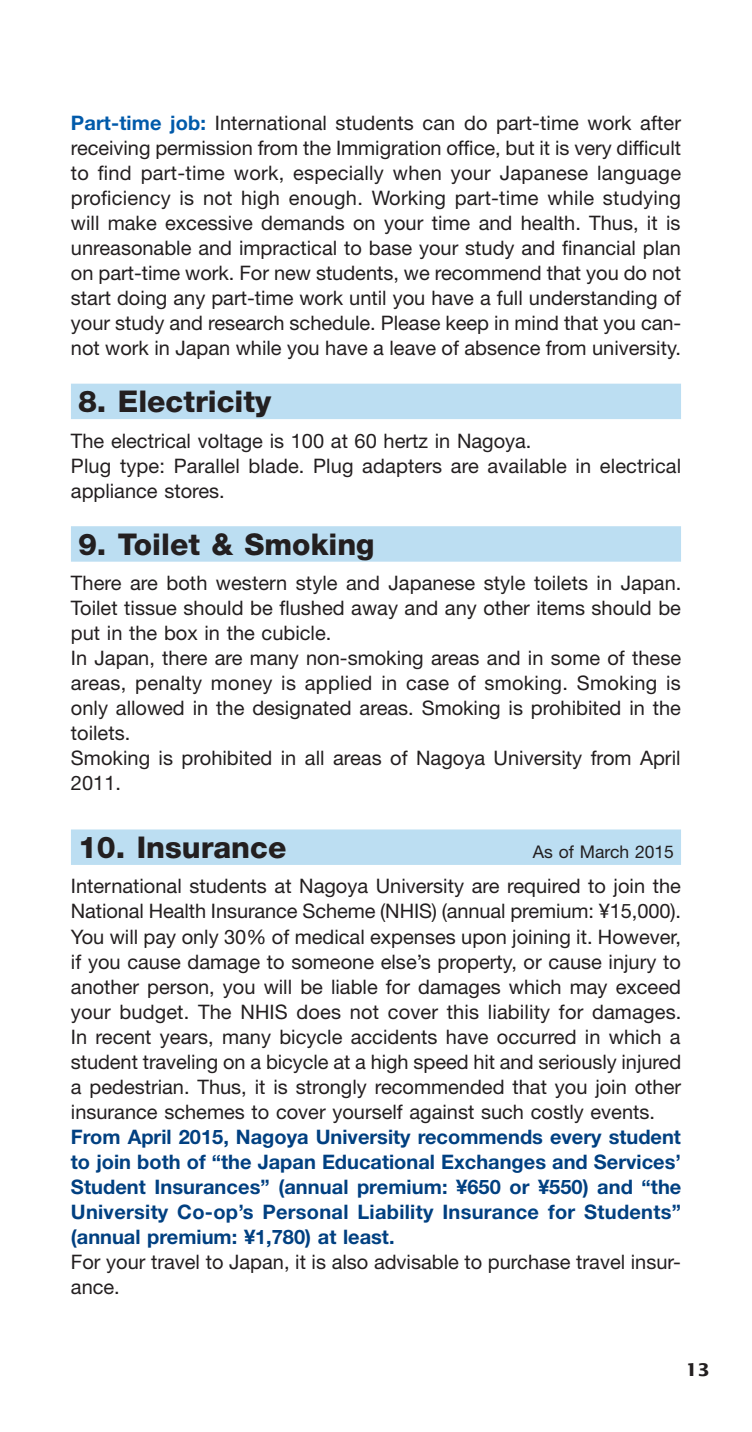
<style>
.page{position:relative;width:752px;height:1432px;background:#fff}
.page>*{position:absolute;margin:0;border:0;box-sizing:border-box;transform-origin:0 0}
.t1{font:800 30px "Helvetica Neue LT Std";color:#231f20}
.t2{font:20px/25px "Helvetica Neue LT Std";color:#231f20}
.t3{font:700 20px/25px "Helvetica Neue LT Std";letter-spacing:.015em;color:#014081;text-align:justify}
.t4{font:17.5px "Helvetica Neue LT Std";color:#231f20}
.t5{font:700 17.5px "Lucida Sans Std";color:#231f20}
.s1{font-weight:700;color:#015aaa}
</style>
<div class="page">
<div style="left:71px;top:384px;width:609px;height:35px;background:#bcdef2"></div>
<div style="left:71px;top:526px;width:609px;height:35px;background:#bcdef2"></div>
<div style="left:71px;top:829px;width:609px;height:36px;background:#bcdef2"></div>
<p class="t2" style="left:71px;top:110px;width:611px;text-align:justify"><span class="s1">Part-time job:</span> International students can do part-time work after receiving permission from the Immigration office, but it is very difficult to find part-time work, especially when your Japanese language proficiency is not high enough. Working part-time while studying will make excessive demands on your time and health. Thus, it is unreasonable and impractical to base your study and financial plan on part-time work. For new students, we recommend that you do not start doing any part-time work until you have a full understanding of your study and research schedule. Please keep in mind that you can&shy;not work in Japan while you have a leave of absence from university.</p>
<h1 class="t1" style="left:78px;top:383px;width:195px">8. Electricity</h1>
<p class="t2" style="left:71px;top:428px;width:611px">The electrical voltage is 100 at 60 hertz in Nagoya.<br>Plug type: Parallel blade. Plug adapters are available in electrical appliance stores.</p>
<h1 class="t1" style="left:78px;top:526px;width:298px">9. Toilet &amp; Smoking</h1>
<p class="t2" style="left:71px;top:570px;width:611px">There are both western style and Japanese style toilets in Japan.<br>Toilet tissue should be flushed away and any other items should be put in the box in the cubicle.<br>In Japan, there are many non-smoking areas and in some of these areas, penalty money is applied in case of smoking. Smoking is only allowed in the designated areas. Smoking is prohibited in the toilets.<br>Smoking is prohibited in all areas of Nagoya University from April 2011.</p>
<h1 class="t1" style="left:78px;top:829px;width:210px">10. Insurance</h1>
<p class="t4" style="left:532px;top:841px;width:143px">As of March 2015</p>
<p class="t2" style="left:71px;top:873px;width:611px;text-align:justify">International students at Nagoya University are required to join the National Health Insurance Scheme (NHIS) (annual premium: ¥15,000).<br>You will pay only 30% of medical expenses upon joining it. However, if you cause damage to someone else’s property, or cause injury to another person, you will be liable for damages which may exceed your budget. The NHIS does not cover this liability for damages.<br>In recent years, many bicycle accidents have occurred in which a student traveling on a bicycle at a high speed hit and seriously injured a pedestrian. Thus, it is strongly recommended that you join other insurance schemes to cover yourself against such costly events.</p>
<p class="t3" style="left:71px;top:1123px;width:611px">From April 2015, Nagoya University recommends every student to join both of “the Japan Educational Exchanges and Services’ Student Insurances” (annual premium: ¥650 or ¥550) and “the University Co-op’s Personal Liability Insurance for Students” (annual premium: ¥1,780) at least.</p>
<p class="t2" style="left:71px;top:1248px;width:611px">For your travel to Japan, it is also advisable to purchase travel insur&shy;ance.</p>
<p class="t5" style="left:685px;top:1359px;width:26px">13</p>
</div>
